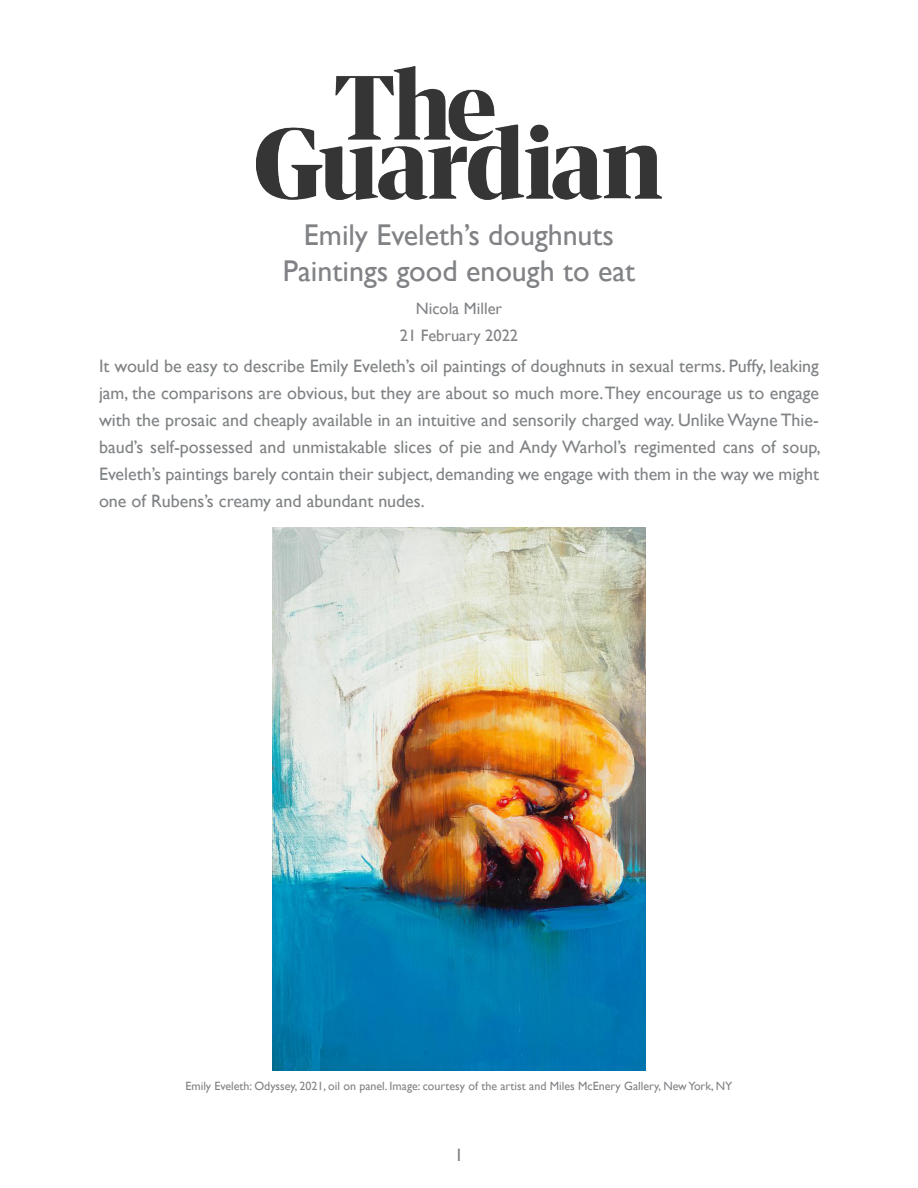
<style>
.page{position:relative;width:918px;height:1188px;background:#fff}
.page>*{position:absolute;margin:0;border:0;box-sizing:border-box;transform-origin:0 0}
.t1{font:30px "Gill Sans";color:#808285}
.t2{font:18px/27px "Gill Sans";color:#808385;text-align:justify}
.t3{font:18px "Gill Sans";color:#808285}
.t4{font:16.5px "Gill Sans";color:#808285}
.t5{font:12px "Gill Sans";color:#808285}
</style>
<div class="page">
<img style="left:257px;top:67px;width:404px;height:133px">
<img style="left:272px;top:527px;width:374px;height:544px">
<p class="t1" style="left:304px;top:217px;width:312px">Emily Eveleth’s doughnuts</p>
<p class="t1" style="left:283px;top:253px;width:354px">Paintings good enough to eat</p>
<p class="t4" style="left:416px;top:299px;width:88px">Nicola Miller</p>
<p class="t4" style="left:400px;top:326px;width:120px">21 February 2022</p>
<p class="t2" style="left:99px;top:353px;width:723px">It would be easy to describe Emily Eveleth’s oil paintings of doughnuts in sexual terms. Puffy, leaking jam, the comparisons are obvious, but they are about so much more. They encourage us to engage with the prosaic and cheaply available in an intuitive and sensorily charged way. Unlike Wayne Thie&shy;baud’s self-possessed and unmistakable slices of pie and Andy Warhol’s regimented cans of soup, Eveleth’s paintings barely contain their subject, demanding we engage with them in the way we might one of Rubens’s creamy and abundant nudes.</p>
<p class="t5" style="left:185px;top:1079px;width:549px">Emily Eveleth: Odyssey, 2021, oil on panel. Image: courtesy of the artist and Miles McEnery Gallery, New York, NY</p>
<p class="t3" style="left:454px;top:1144px;width:10px">1</p>
</div>
